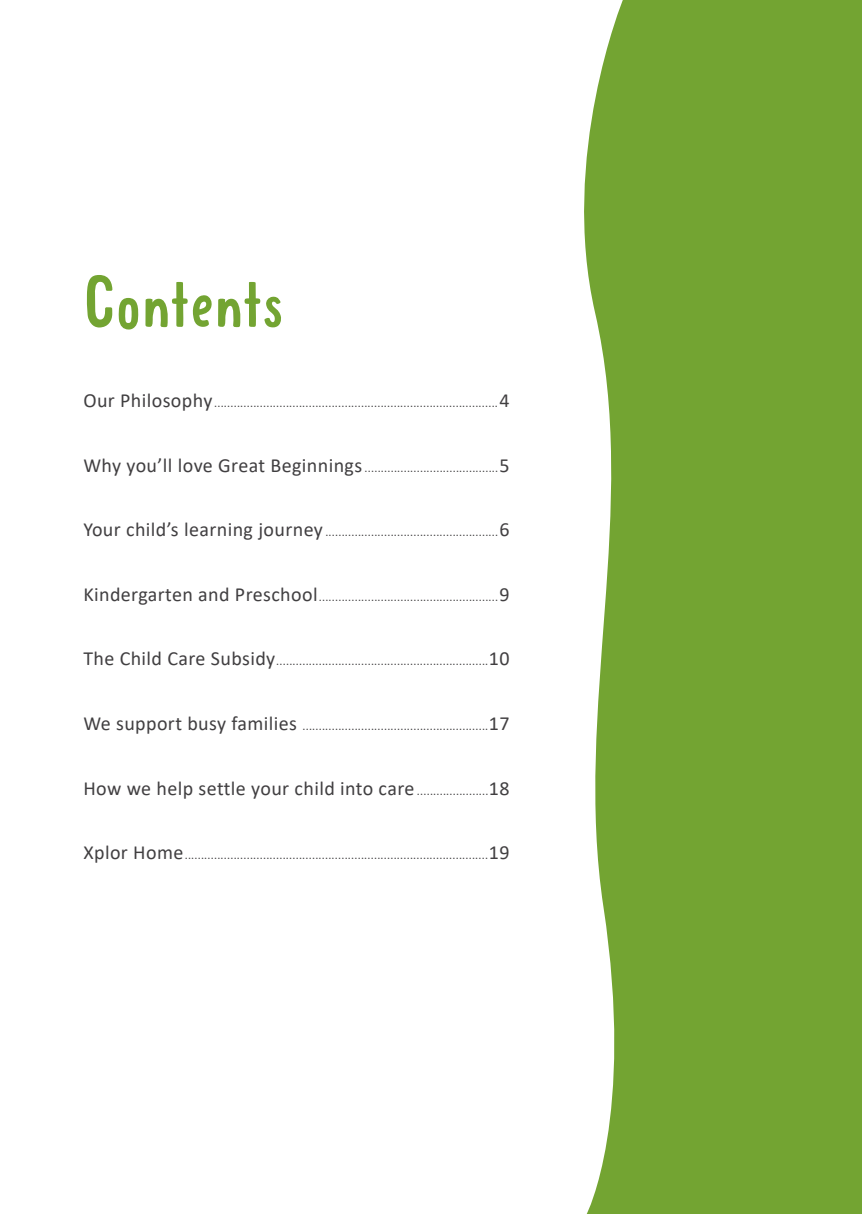
<style>
.page{position:relative;width:862px;height:1214px;background:#fff}
.page>*{position:absolute;margin:0;border:0;box-sizing:border-box;transform-origin:0 0}
.t1{font:700 60.8px "Little Dinosaur";color:#73a432}
.t2{font:20px "Calibri";letter-spacing:.02em;color:#413f41}
.t3{font:12px "Calibri";color:#413f41}
.s1{font-size:20px}
.s2{font-size:12px}
</style>
<div class="page">
<div style="left:584px;top:0;width:278px;height:1213px;background:#73a432"></div>
<h1 class="t1" style="left:83px;top:258px;width:202px">Contents</h1>
<p class="t3" style="left:83px;top:394px;width:428px"><span class="s1">Our Philosophy</span>.......................................................................................<span class="s1">4</span></p>
<p class="t3" style="left:83px;top:459px;width:427px"><span class="s1">Why you’ll love Great Beginnings</span> .........................................<span class="s1">5</span></p>
<p class="t3" style="left:83px;top:524px;width:427px"><span class="s1">Your child’s learning journey</span> .....................................................<span class="s1">6</span></p>
<p class="t3" style="left:83px;top:588px;width:427px"><span class="s1">Kindergarten and Preschool</span>.......................................................<span class="s1">9</span></p>
<p class="t3" style="left:83px;top:653px;width:427px"><span class="s1">The Child Care Subsidy</span>.................................................................<span class="s1">10</span></p>
<p class="t3" style="left:83px;top:717px;width:428px"><span class="s1">We support busy families</span> .........................................................<span class="s1">17</span></p>
<h2 class="t2" style="left:83px;top:774px;width:428px">How we help settle your child into care <span class="s2">......................</span>18</h2>
<p class="t3" style="left:83px;top:846px;width:428px"><span class="s1">Xplor Home</span>.............................................................................................<span class="s1">19</span></p>
</div>
